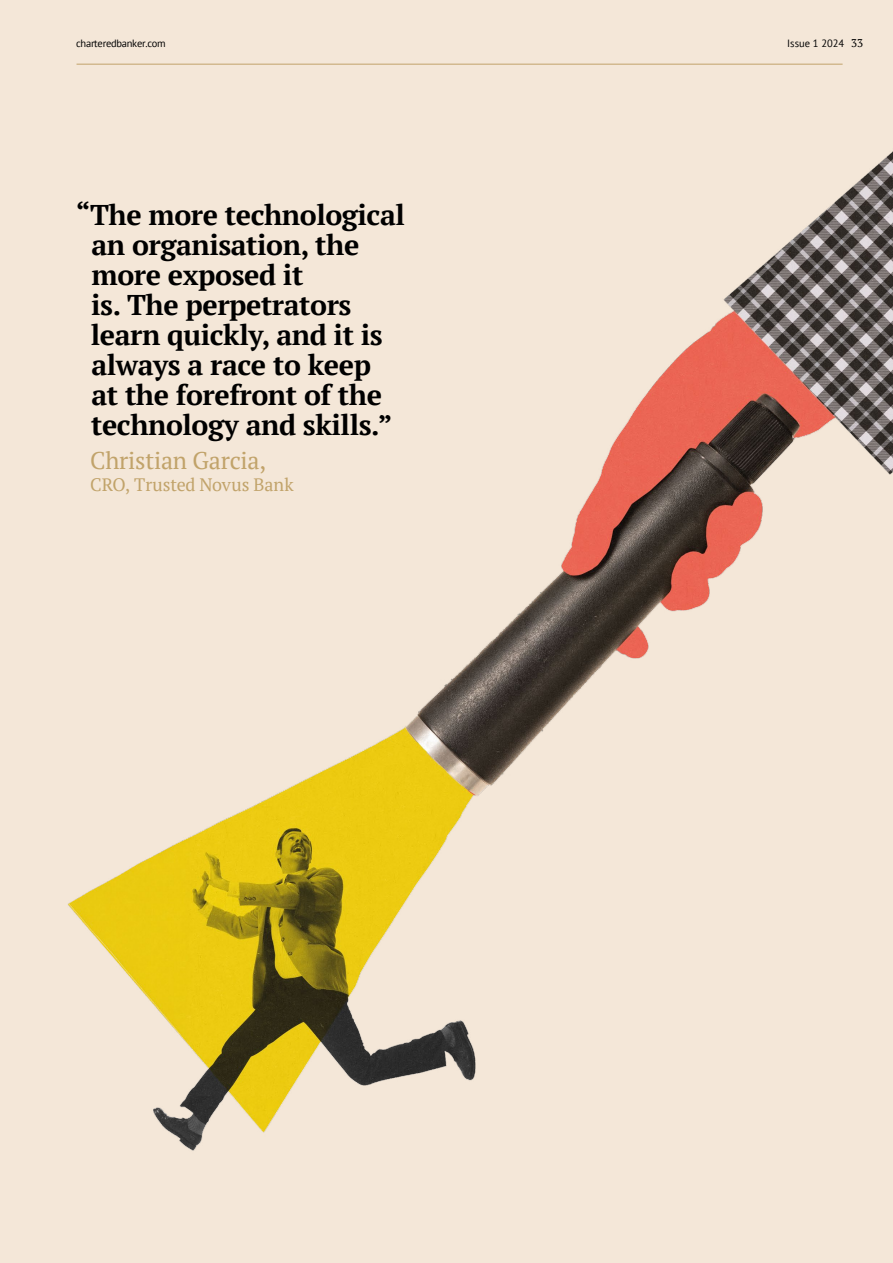
<style>
.page{position:relative;width:893px;height:1263px;background:#f4e7d8}
.page>*{position:absolute;margin:0;border:0;box-sizing:border-box;transform-origin:0 0}
.t1{font:700 28.5px/30px "PT Serif";letter-spacing:-.015em;color:#000}
.t2{font:24px "PT Serif";letter-spacing:-.01em;color:#c1a36a}
.t3{font:18px "PT Serif";letter-spacing:-.005em;color:#c1a36a}
.t4{font:10.5px "PT Sans";letter-spacing:-.025em;color:#000}
.t5{font:10.5px "PT Sans";color:#000}
.s1{font-family:"PT Serif";font-size:11.25px}
</style>
<div class="page">
<hr style="left:77px;top:64px;width:766px;height:1px;background:#c1a36a">
<img style="left:68px;top:151px;width:825px;height:1000px">
<p class="t4" style="left:76px;top:37px;width:91px">charteredbanker.com</p>
<p class="t5" style="left:787px;top:37px;width:77px">Issue 1 2024 <span class="s1">33</span></p>
<p class="t1" style="left:91px;top:200px;width:316px;text-indent:-15px">“The more technological an organisation, the more exposed it<br>is. The perpetrators learn quickly, and it is always a race to keep<br>at the forefront of the technology and skills.”</p>
<p class="t2" style="left:90px;top:445px;width:178px">Christian Garcia,</p>
<p class="t3" style="left:90px;top:473px;width:205px">CRO, Trusted Novus Bank</p>
</div>
